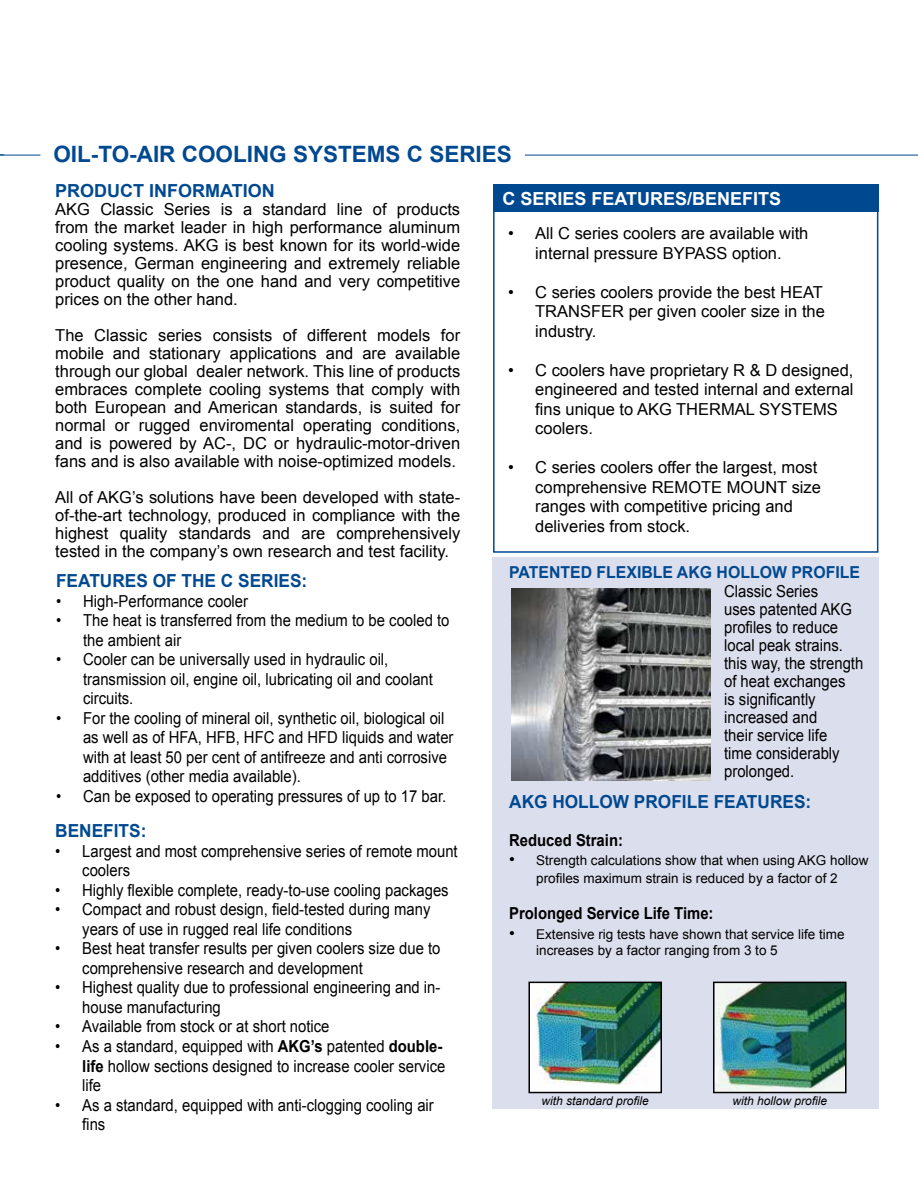
<style>
.page{position:relative;width:918px;height:1188px;background:#fff}
.page>*{position:absolute;margin:0;border:0;box-sizing:border-box;transform-origin:0 0}
.t1{font:700 22.5px "Arial";color:#004990}
.t2{font:700 18px "Arial";color:#004990;scale:.96 1}
.t3{font:700 18px "Arial";color:#fff}
.t4{font:700 18px "Arial";color:#004990}
.t5{font:16.5px/18px "Arial";color:#000}
.t6{font:16.5px/19.5px "Arial";color:#000;scale:.9 1}
.t7{font:700 16.5px "Arial";color:#000;scale:.9 1}
.t8{font:700 16.5px "Arial";color:#004990;scale:.96 1}
.t9{font:13.5px/18px "Arial";color:#000;text-align:center}
.t10{font:italic 12px "Arial";color:#000}
.s1{font-weight:700}
.s2{font-size:16.5px}
</style>
<div class="page">
<div style="left:493px;top:191px;width:385px;height:362px;border:2px solid #004990"></div>
<div style="left:493px;top:184px;width:385px;height:28px;background:#004990"></div>
<hr style="left:0;top:155px;width:918px;height:1px;background:#004990">
<div style="left:43px;top:140px;width:480px;height:28px;background:#fff"></div>
<div style="left:492px;top:558px;width:387px;height:551px;background:#dbdeed"></div>
<img style="left:531px;top:985px;width:128px;height:105px">
<div style="left:528px;top:982px;width:134px;height:111px;border:2px solid #000"></div>
<img style="left:716px;top:985px;width:128px;height:105px">
<div style="left:713px;top:982px;width:134px;height:111px;border:2px solid #000"></div>
<img style="left:511px;top:588px;width:199px;height:193px">
<h1 class="t1" style="left:53px;top:139px;width:301px">OIL-TO-AIR COOLING SYSTEM</h1>
<h1 class="t1" style="left:386px;top:139px;width:128px">S C SERIES</h1>
<p class="t4" style="left:55px;top:179px;width:14px">PRO</p>
<p class="t4" style="left:94px;top:179px;width:74px">DUCT INFORMAT</p>
<p class="t4" style="left:243px;top:179px;width:19px">ION</p>
<p class="t5" style="left:55px;top:200px;width:407px;text-align:justify">AKG Classic Series is a standard line of products from the market leader in high performance aluminum cooling systems. AKG is best known for its world-wide presence, German engineering and extremely reliable product quality on the one hand and very competitive prices on the other hand.</p>
<p class="t5" style="left:55px;top:326px;width:406px;text-align:justify">The Classic series consists of different models for mobile and stationary applications and are available through our global dealer network. This line of products embraces complete cooling systems that comply with both European and American standards, is suited for normal or rugged enviromental operating conditions, and is powered by AC-, DC or hydraulic-motor-driven fans and is also available with noise-optimized models.</p>
<p class="t5" style="left:55px;top:488px;width:406px;text-align:justify">All of AKG’s solutions have been developed with state&shy;of-the-art technology, produced in compliance with the highest quality standards and are comprehensively tested in the company’s own research and test facility.</p>
<p class="t2" style="left:56px;top:569px;width:263px">FEATURES OF THE C SERIES:</p>
<p class="t6" style="left:56px;top:592px;width:215px">• High-Performance cooler</p>
<p class="t6" style="left:83px;top:611px;width:409px;text-indent:-27px">• The heat is transferred from the medium to be cooled to the ambient air</p>
<p class="t6" style="left:83px;top:650px;width:390px;text-indent:-27px">• Cooler can be universally used in hydraulic oil, transmission oil, engine oil, lubricating oil and coolant circuits.</p>
<p class="t6" style="left:83px;top:709px;width:413px;text-indent:-27px">• For the cooling of mineral oil, synthetic oil, biological oil as well as of HFA, HFB, HFC and HFD liquids and water with at least 50 per cent of antifreeze and anti corrosive additives (other media available).</p>
<p class="t6" style="left:56px;top:787px;width:435px">• Can be exposed to operating pressures of up to 17 bar.</p>
<p class="t2" style="left:55px;top:819px;width:97px">BENEFITS:</p>
<p class="t6" style="left:82px;top:842px;width:419px;text-indent:-27px">• Largest and most comprehensive series of remote mount coolers</p>
<p class="t6" style="left:55px;top:881px;width:439px">• Highly flexible complete, ready-to-use cooling packages</p>
<p class="t6" style="left:82px;top:900px;width:389px;text-indent:-27px">• Compact and robust design, field-tested during many years of use in rugged real life conditions</p>
<p class="t6" style="left:82px;top:939px;width:400px;text-indent:-27px">• Best heat transfer results per given coolers size due to comprehensive research and development</p>
<p class="t6" style="left:82px;top:978px;width:400px;text-indent:-27px">• Highest quality due to professional engineering and in&shy;house manufacturing</p>
<p class="t6" style="left:55px;top:1017px;width:306px">• Available from stock or at short notice</p>
<p class="t6" style="left:82px;top:1037px;width:405px;text-indent:-27px">• As a standard, equipped with <span class="s1">AKG’s</span> patented <span class="s1">double&shy;life</span> hollow sections designed to increase cooler service life</p>
<p class="t6" style="left:82px;top:1095px;width:392px;text-indent:-27px">• As a standard, equipped with anti-clogging cooling air fins</p>
<p class="t3" style="left:502px;top:186px;width:102px">C SERIES FEAT</p>
<p class="t3" style="left:637px;top:186px;width:81px">URES/BENEF</p>
<p class="t3" style="left:753px;top:186px;width:30px">ITS</p>
<p class="t5" style="left:508px;top:224px;width:302px;line-height:19.5px;text-align:center">• All C series coolers are available with internal pressure BYPASS option.</p>
<p class="t5" style="left:535px;top:282px;width:291px;line-height:19.5px;text-indent:-27px">• C series coolers provide the best HEAT<br>TRANSFER per given cooler size in the industry.</p>
<p class="t5" style="left:535px;top:360px;width:320px;line-height:19.5px;text-indent:-27px">• C coolers have proprietary R &amp; D designed, engineered and tested internal and external fins unique to AKG THERMAL SYSTEMS coolers.</p>
<p class="t5" style="left:535px;top:458px;width:287px;line-height:19.5px;text-indent:-27px">• C series coolers offer the largest, most comprehensive REMOTE MOUNT size ranges with competitive pricing and deliveries from stock.</p>
<p class="t8" style="left:509px;top:561px;width:12px">PATENTE</p>
<p class="t8" style="left:581px;top:561px;width:232px">D FLEXIBLE AKG HOLLOW PROF</p>
<p class="t8" style="left:835px;top:561px;width:25px">ILE</p>
<p class="t6" style="left:724px;top:582px;width:156px;line-height:18px">Classic Series<br>uses patented AKG profiles to reduce local peak strains. this way, the strength of heat exchanges<br>is significantly increased and<br>their service life<br>time considerably prolonged.</p>
<p class="t2" style="left:509px;top:790px;width:316px">AKG HOLLOW PROFILE FEATURES:</p>
<p class="t7" style="left:509px;top:829px;width:128px">Reduced Strain:</p>
<p class="t9" style="left:509px;top:852px;width:361px"><span class="s2">•</span> Strength calculations show that when using AKG hollow profiles maximum strain is reduced by a factor of 2</p>
<p class="t7" style="left:509px;top:903px;width:229px">Prolonged Service Life Time:</p>
<p class="t9" style="left:536px;top:926px;width:310px;line-height:16.2px;text-align:left;text-indent:-27px"><span class="s2">•</span> Extensive rig tests have shown that service life time increases by a factor ranging from 3 to 5</p>
<p class="t10" style="left:541px;top:1093px;width:109px">with standard profile</p>
<p class="t10" style="left:732px;top:1093px;width:96px">with hollow profile</p>
</div>
